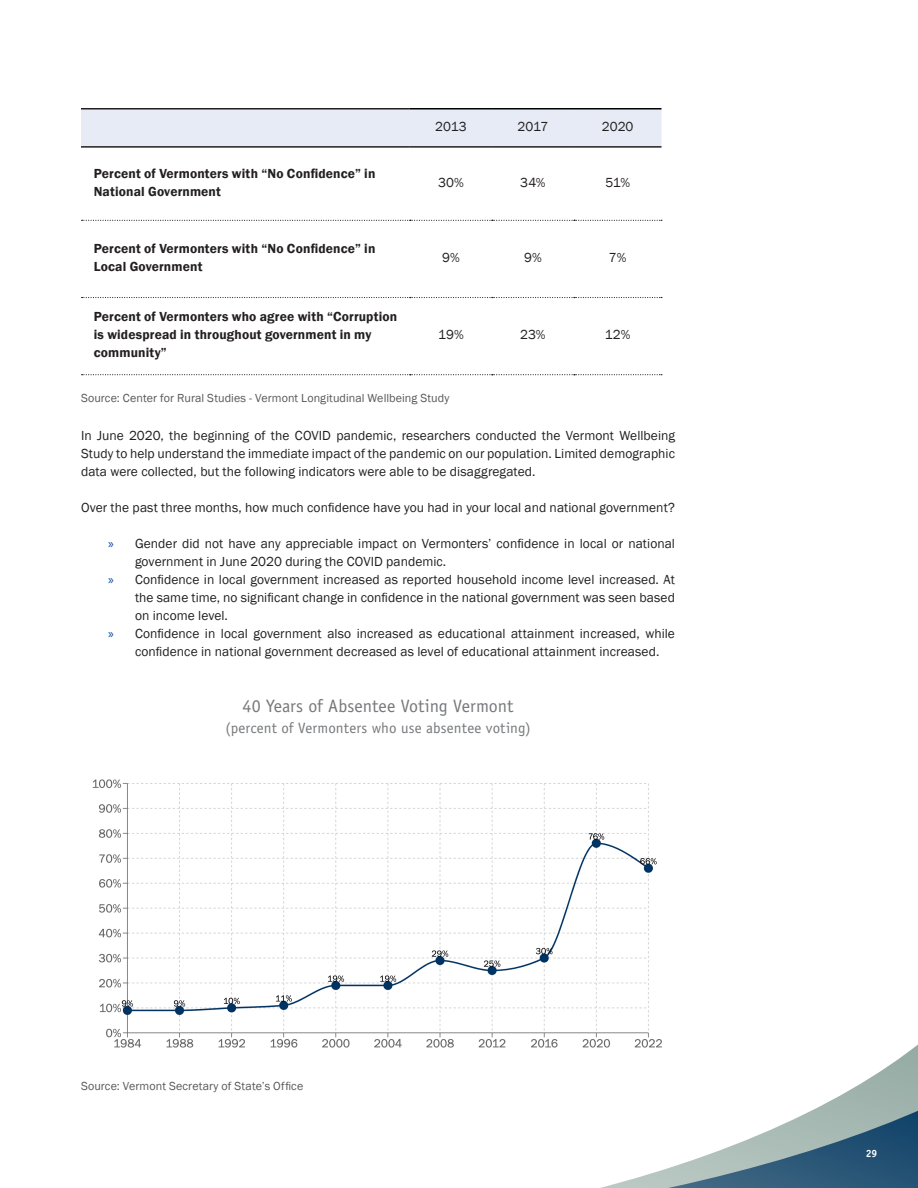
<style>
.page{position:relative;width:918px;height:1188px;background:#fff}
.page>*{position:absolute;margin:0;border:0;box-sizing:border-box;transform-origin:0 0}
.t1{font:18px "Officina Sans Std";color:#76787b}
.t2{font:15px "Officina Sans Std";letter-spacing:.005em;color:#76787b}
.Body{font:13.5px/18px "Franklin Gothic";letter-spacing:.005em;color:#231f20;text-align:justify}
.Chart_Verticle_Text{font:600 13.5px/18px "Franklin Gothic";letter-spacing:.01em;color:#231f20}
.Chart_Numbers{font:13.5px "Franklin Gothic";color:#231f20}
.Body-2{font:12px "Franklin Gothic";letter-spacing:.01em;color:#57585a}
.t3{font:700 10.5px "Officina Sans Std";color:#fff}
.s1{font-family:"Myriad Pro";color:#0040a6}
</style>
<div class="page">
<svg style="left:600px;top:1044px;width:318px;height:144px"></svg>
<div style="left:81px;top:109px;width:581px;height:38px;background:#e6ebf5"></div>
<hr style="left:81px;top:108px;width:329px;height:2px;background:#231f20">
<hr style="left:81px;top:146px;width:329px;height:2px;background:#231f20">
<hr style="left:410px;top:108px;width:82px;height:2px;background:#000">
<hr style="left:492px;top:108px;width:82px;height:2px;background:#000">
<hr style="left:574px;top:108px;width:87px;height:2px;background:#000">
<hr style="left:410px;top:146px;width:82px;height:2px;background:#231f20">
<hr style="left:492px;top:146px;width:82px;height:2px;background:#231f20">
<hr style="left:574px;top:146px;width:87px;height:2px;background:#231f20">
<svg style="left:82px;top:220px;width:580px;height:1px"></svg>
<svg style="left:82px;top:297px;width:580px;height:1px"></svg>
<svg style="left:82px;top:374px;width:580px;height:1px"></svg>
<img style="left:92px;top:779px;width:583px;height:288px">
<p class="Chart_Numbers" style="left:435px;top:118px;width:33px">2013</p>
<p class="Chart_Numbers" style="left:518px;top:118px;width:32px">2017</p>
<p class="Chart_Numbers" style="left:602px;top:118px;width:33px">2020</p>
<p class="Chart_Verticle_Text" style="left:94px;top:164px;width:283px">Percent of Vermonters with “No Confidence” in<br>National Government</p>
<p class="Chart_Numbers" style="left:438px;top:174px;width:27px">30%</p>
<p class="Chart_Numbers" style="left:520px;top:174px;width:27px">34%</p>
<p class="Chart_Numbers" style="left:605px;top:174px;width:26px">51%</p>
<p class="Chart_Verticle_Text" style="left:94px;top:240px;width:283px">Percent of Vermonters with “No Confidence” in<br>Local Government</p>
<p class="Chart_Numbers" style="left:442px;top:249px;width:19px">9%</p>
<p class="Chart_Numbers" style="left:524px;top:249px;width:19px">9%</p>
<p class="Chart_Numbers" style="left:609px;top:249px;width:19px">7%</p>
<p class="Chart_Verticle_Text" style="left:94px;top:308px;width:305px">Percent of Vermonters who agree with “Corruption is widespread in throughout government in my community”</p>
<p class="Chart_Numbers" style="left:438px;top:326px;width:27px">19%</p>
<p class="Chart_Numbers" style="left:520px;top:326px;width:27px">23%</p>
<p class="Chart_Numbers" style="left:605px;top:326px;width:27px">12%</p>
<p class="Body-2" style="left:81px;top:390px;width:370px">Source: Center for Rural Studies - Vermont Longitudinal Wellbeing Study</p>
<p class="Body" style="left:81px;top:427px;width:596px">In June 2020, the beginning of the COVID pandemic, researchers conducted the Vermont Wellbeing Study to help understand the immediate impact of the pandemic on our population. Limited demographic data were collected, but the following indicators were able to be disaggregated.</p>
<p class="Body" style="left:81px;top:499px;width:595px">Over the past three months, how much confidence have you had in your local and national government?</p>
<p class="Body" style="left:135px;top:535px;width:541px;text-indent:-27px"><span class="s1">»</span> Gender did not have any appreciable impact on Vermonters’ confidence in local or national government in June 2020 during the COVID pandemic.</p>
<p class="Body" style="left:135px;top:571px;width:542px;text-indent:-27px"><span class="s1">»</span> Confidence in local government increased as reported household income level increased. At the same time, no significant change in confidence in the national government was seen based on income level.</p>
<p class="Body" style="left:135px;top:625px;width:541px;text-indent:-27px"><span class="s1">»</span> Confidence in local government also increased as educational attainment increased, while confidence in national government decreased as level of educational attainment increased.</p>
<p class="t1" style="left:243px;top:695px;width:272px">40 Years of Absentee Voting Vermont</p>
<p class="t2" style="left:225px;top:719px;width:307px">(percent of Vermonters who use absentee voting)</p>
<p class="Body-2" style="left:81px;top:1079px;width:224px">Source: Vermont Secretary of State’s Office</p>
<p class="t3" style="left:866px;top:1146px;width:13px">29</p>
</div>
